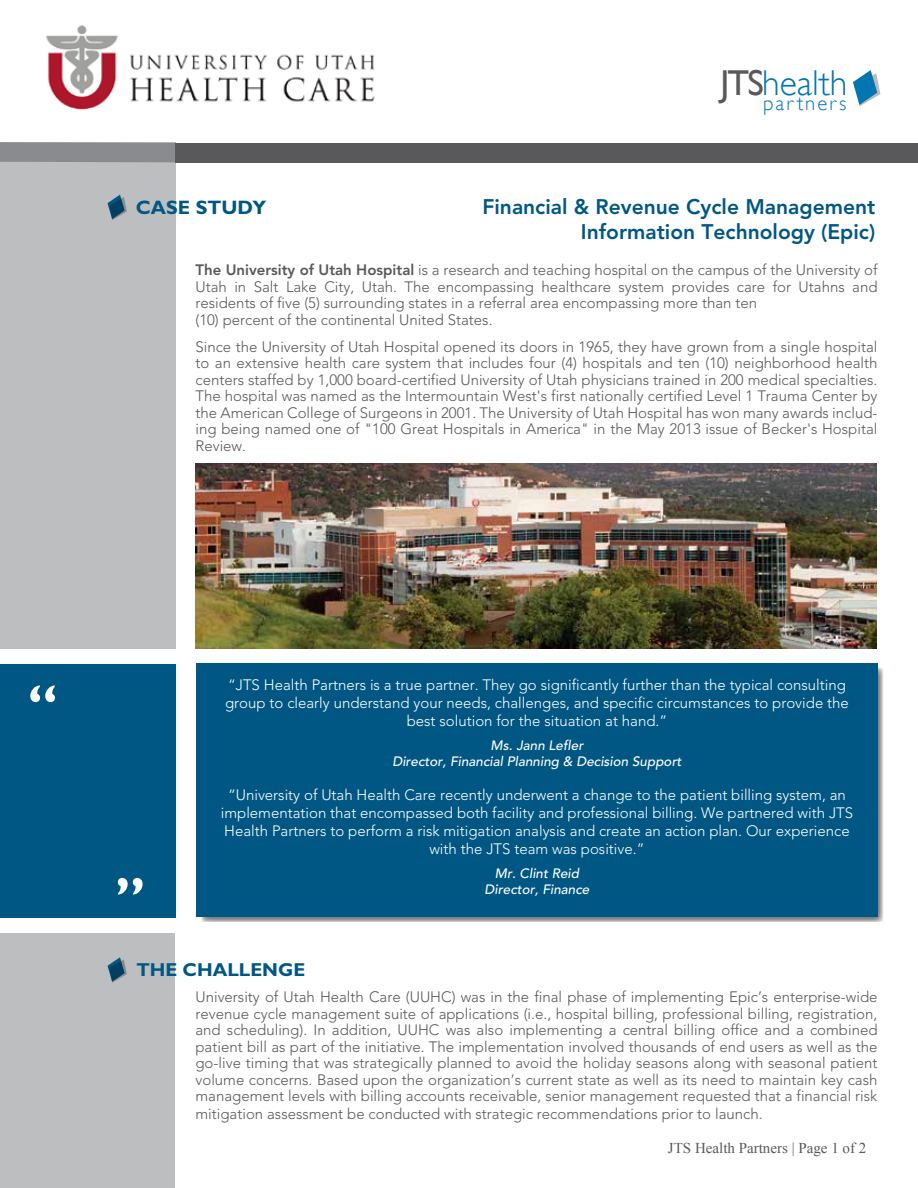
<style>
.page{position:relative;width:918px;height:1188px;background:#fff}
.page>*{position:absolute;margin:0;border:0;box-sizing:border-box;transform-origin:0 0}
.t1{font:700 53.7px "Gill Sans";color:#fff}
.t2{font:300 36px "Gill Sans";color:#0176b1}
.t3{font:800 21px/25.2px "Avenir";color:#015784;text-align:right}
.t4{font:300 20.55px "Gill Sans";letter-spacing:.1em;color:#0176b1}
.t5{font:700 19.5px "Gill Sans";color:#015784}
.t6{font:700 18.75px "Gill Sans";color:#015784}
.t7{font:300 15px/16.5px "Avenir";color:#59595c;text-align:justify}
.t8{font:300 15px/18px "Avenir";color:#fff;text-align:center}
.t9{font:15px "Times New Roman";color:#59595c}
.t10{font:italic 500 13.5px/16.2px "Avenir";color:#fff;text-align:center}
.s1{font-weight:400;color:#59595c}
.s2{font-weight:800}
</style>
<div class="page">
<svg style="left:201px;top:667px;width:682px;height:255px;background:#8c979e"></svg>
<div style="left:0;top:933px;width:175px;height:255px;background:#bcbec0"></div>
<div style="left:196px;top:663px;width:682px;height:253px;background:#015784"></div>
<svg style="left:853px;top:70px;width:27px;height:36px"></svg>
<div style="left:0;top:143px;width:176px;height:506px;background:#bcbec0"></div>
<div style="left:0;top:664px;width:175px;height:253px;background:#015784"></div>
<svg style="left:108px;top:195px;width:19px;height:25px"></svg>
<svg style="left:108px;top:957px;width:19px;height:26px"></svg>
<div style="left:176px;top:143px;width:742px;height:19px;background:#59595c"></div>
<div style="left:0;top:142px;width:176px;height:20px;background:#8a8b8e"></div>
<img style="left:46px;top:25px;width:329px;height:85px">
<img style="left:195px;top:463px;width:681px;height:186px">
<h3 class="t5" style="left:136px;top:196px;width:132px">CASE STUDY</h3>
<h2 class="t2" style="left:720px;top:62px;width:129px"><span class="s1">JTS</span>health</h2>
<h3 class="t4" style="left:763px;top:91px;width:85px">partners</h3>
<h3 class="t3" style="left:482px;top:194px;width:394px">Financial &amp; Revenue Cycle Management<br>Information Technology (Epic)</h3>
<p class="t7" style="left:195px;top:262px;width:684px;text-align:left"><span class="s2">The University of Utah Hospital</span> is a research and teaching hospital on the campus of the University of Utah in Salt Lake City, Utah. The encompassing healthcare system provides care for Utahns and residents of five (5) surrounding states in a referral area encompassing more than ten<br>(10) percent of the continental United States.</p>
<p class="t7" style="left:195px;top:338px;width:684px">Since the University of Utah Hospital opened its doors in 1965, they have grown from a single hospital to an extensive health care system that includes four (4) hospitals and ten (10) neighborhood health centers staffed by 1,000 board-certified University of Utah physicians trained in 200 medical specialties.<br>The hospital was named as the Intermountain West's first nationally certified Level 1 Trauma Center by the American College of Surgeons in 2001. The University of Utah Hospital has won many awards includ&shy;ing being named one of "100 Great Hospitals in America" in the May 2013 issue of Becker's Hospital Review.</p>
<h1 class="t1" style="left:27px;top:673px;width:32px">“</h1>
<h1 class="t1" style="left:115px;top:865px;width:32px">”</h1>
<p class="t8" style="left:225px;top:676px;width:625px">“JTS Health Partners is a true partner. They go significantly further than the typical consulting group to clearly understand your needs, challenges, and specific circumstances to provide the best solution for the situation at hand.”</p>
<p class="t10" style="left:392px;top:737px;width:291px">Ms. Jann Lefler<br>Director, Financial Planning &amp; Decision Support</p>
<p class="t8" style="left:221px;top:786px;width:634px">“University of Utah Health Care recently underwent a change to the patient billing system, an implementation that encompassed both facility and professional billing. We partnered with JTS Health Partners to perform a risk mitigation analysis and create an action plan. Our experience with the JTS team was positive.”</p>
<p class="t10" style="left:485px;top:866px;width:106px">Mr. Clint Reid<br>Director, Finance</p>
<p class="t6" style="left:136px;top:958px;width:170px">THE CHALLENGE</p>
<p class="t7" style="left:195px;top:989px;width:684px">University of Utah Health Care (UUHC) was in the final phase of implementing Epic’s enterprise-wide revenue cycle management suite of applications (i.e., hospital billing, professional billing, registration, and scheduling). In addition, UUHC was also implementing a central billing office and a combined patient bill as part of the initiative. The implementation involved thousands of end users as well as the go-live timing that was strategically planned to avoid the holiday seasons along with seasonal patient volume concerns. Based upon the organization’s current state as well as its need to maintain key cash management levels with billing accounts receivable, senior management requested that a financial risk</p>
<p class="t7" style="left:195px;top:1106px;width:569px">mitigation assessment be conducted with strategic recommendations prior to launch.</p>
<p class="t9" style="left:668px;top:1138px;width:200px">JTS Health Partners | Page 1 of 2</p>
</div>
